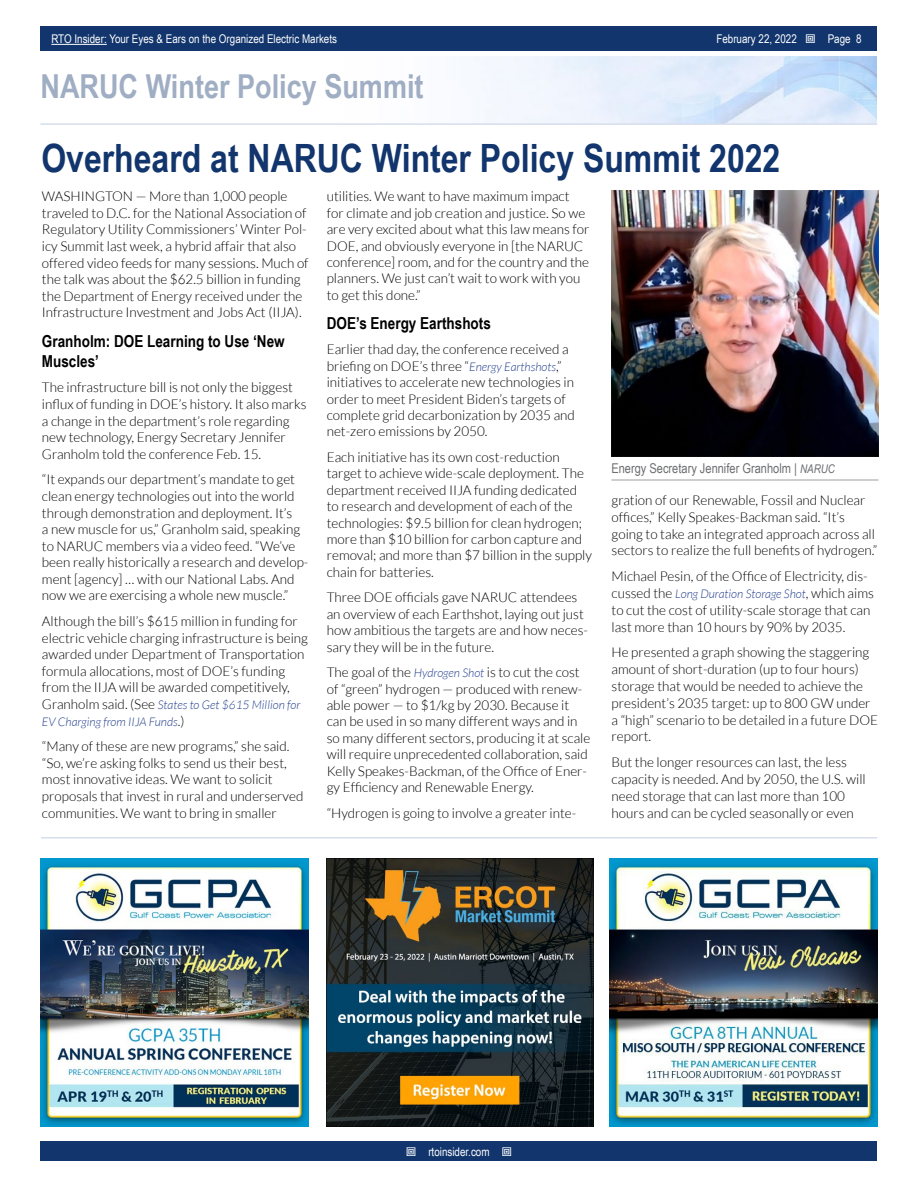
<style>
.page{position:relative;width:918px;height:1188px;background:#fff}
.page>*{position:absolute;margin:0;border:0;box-sizing:border-box;transform-origin:0 0}
.t1{font:700 39px "Arial Narrow";color:#11356c}
.t2{font:700 33px "Arial Narrow";color:#a0aec4}
.t3{font:700 16.5px/20.2px "Arial Narrow";color:#000}
.t4{font:300 13.5px/16.5px "Lato";color:#000}
.t5{font:13.5px "Arial Narrow";color:#6d6e71}
.t6{font:italic 300 12px/16.6px "Lato";color:#25408f}
.t7{font:12px "Arial Narrow";color:#fff}
.s1{font-style:normal;font-size:13.5px;color:#000}
.s2{font-style:italic;font-size:12px;color:#25408f}
.s3{font-style:italic;font-size:12px}
</style>
<div class="page">
<div style="left:41px;top:1142px;width:836px;height:19px;background:#11356c"></div>
<div style="left:41px;top:27px;width:836px;height:24px;background:#11356c"></div>
<hr style="left:51px;top:44px;width:56px;height:1px;background:#fff">
<img style="left:474px;top:56px;width:403px;height:67px">
<hr style="left:40px;top:123px;width:837px;height:2px;background:#d6deec">
<hr style="left:611px;top:479px;width:267px;height:2px;background:#bfbfbf">
<img style="left:612px;top:190px;width:266px;height:267px">
<hr style="left:41px;top:837px;width:836px;height:1px;background:#d6deec">
<img style="left:610px;top:859px;width:267px;height:267px">
<img style="left:41px;top:859px;width:267px;height:267px">
<img style="left:326px;top:859px;width:267px;height:267px">
<p class="t7" style="left:51px;top:30px;width:287px">RTO Insider: Your Eyes &amp; Ears on the Organized Electric Markets</p>
<p class="t7" style="left:716px;top:30px;width:82px">February 22, 2022</p>
<p class="t7" style="left:828px;top:30px;width:35px">Page 8</p>
<h2 class="t2" style="left:40px;top:61px;width:385px">NARUC Winter Policy Summit</h2>
<h1 class="t1" style="left:41px;top:129px;width:741px">Overheard at NARUC Winter Policy Summit 2022</h1>
<p class="t4" style="left:42px;top:188px;width:268px">WASHINGTON — More than 1,000 people traveled to D.C. for the National Association of Regulatory Utility Commissioners’ Winter Pol&shy;icy Summit last week, a hybrid affair that also offered video feeds for many sessions. Much of the talk was about the $62.5 billion in funding the Department of Energy received under the Infrastructure Investment and Jobs Act (IIJA).</p>
<p class="t3" style="left:42px;top:330px;width:244px">Granholm: DOE Learning to Use ‘New<br>Muscles’</p>
<p class="t4" style="left:42px;top:379px;width:266px">The infrastructure bill is not only the biggest influx of funding in DOE’s history. It also marks a change in the department’s role regarding new technology, Energy Secretary Jennifer Granholm told the conference Feb. 15.</p>
<p class="t4" style="left:42px;top:471px;width:268px">“It expands our department’s mandate to get clean energy technologies out into the world through demonstration and deployment. It’s<br>a new muscle for us,” Granholm said, speaking to NARUC members via a video feed. “We’ve been really historically a research and develop&shy;ment [agency] … with our National Labs. And now we are exercising a whole new muscle.”</p>
<p class="t4" style="left:42px;top:613px;width:268px">Although the bill’s $615 million in funding for electric vehicle charging infrastructure is being awarded under Department of Transportation formula allocations, most of DOE’s funding from the IIJA will be awarded competitively,</p>
<p class="t6" style="left:42px;top:697px;width:260px"><span class="s1">Granholm said. (See</span> States to Get $615 Million for<br>EV Charging from IIJA Funds<span class="s1">.)</span></p>
<p class="t4" style="left:42px;top:738px;width:263px">“Many of these are new programs,” she said. “So, we’re asking folks to send us their best, most innovative ideas. We want to solicit proposals that invest in rural and underserved communities. We want to bring in smaller</p>
<p class="t4" style="left:327px;top:188px;width:264px">utilities. We want to have maximum impact for climate and job creation and justice. So we are very excited about what this law means for DOE, and obviously everyone in [the NARUC conference] room, and for the country and the planners. We just can’t wait to work with you to get this done.”</p>
<p class="t3" style="left:327px;top:312px;width:166px">DOE’s Energy Earthshots</p>
<p class="t4" style="left:327px;top:341px;width:250px">Earlier thad day, the conference received a briefing on DOE’s three “<span class="s2">Energy Earthshots</span>,” initiatives to accelerate new technologies in order to meet President Biden’s targets of complete grid decarbonization by 2035 and net-zero emissions by 2050.</p>
<p class="t4" style="left:327px;top:449px;width:267px">Each initiative has its own cost-reduction target to achieve wide-scale deployment. The department received IIJA funding dedicated to research and development of each of the technologies: $9.5 billion for clean hydrogen; more than $10 billion for carbon capture and removal; and more than $7 billion in the supply chain for batteries.</p>
<p class="t4" style="left:327px;top:589px;width:263px">Three DOE officials gave NARUC attendees an overview of each Earthshot, laying out just how ambitious the targets are and how neces&shy;sary they will be in the future.</p>
<p class="t4" style="left:327px;top:664px;width:265px">The goal of the <span class="s2">Hydrogen Shot</span> is to cut the cost of “green” hydrogen — produced with renew&shy;able power — to $1/kg by 2030. Because it can be used in so many different ways and in so many different sectors, producing it at scale will require unprecedented collaboration, said Kelly Speakes-Backman, of the Office of Ener&shy;gy Efficiency and Renewable Energy.</p>
<p class="t4" style="left:327px;top:805px;width:251px">“Hydrogen is going to involve a greater inte-</p>
<p class="t5" style="left:611px;top:458px;width:225px">Energy Secretary Jennifer Granholm | <span class="s3">NARUC</span></p>
<p class="t4" style="left:612px;top:492px;width:267px">gration of our Renewable, Fossil and Nuclear offices,” Kelly Speakes-Backman said. “It’s going to take an integrated approach across all sectors to realize the full benefits of hydrogen.”</p>
<p class="t4" style="left:612px;top:568px;width:258px">Michael Pesin, of the Office of Electricity, dis-</p>
<p class="t6" style="left:612px;top:586px;width:264px"><span class="s1">cussed the</span> Long Duration Storage Shot<span class="s1">, which aims</span></p>
<p class="t4" style="left:612px;top:602px;width:260px">to cut the cost of utility-scale storage that can last more than 10 hours by 90% by 2035.</p>
<p class="t4" style="left:612px;top:644px;width:268px">He presented a graph showing the staggering amount of short-duration (up to four hours) storage that would be needed to achieve the president’s 2035 target: up to 800 GW under a “high” scenario to be detailed in a future DOE report.</p>
<p class="t4" style="left:612px;top:754px;width:256px">But the longer resources can last, the less capacity is needed. And by 2050, the U.S. will need storage that can last more than 100 hours and can be cycled seasonally or even</p>
<p class="t7" style="left:428px;top:1143px;width:63px">rtoinsider.com</p>
</div>
